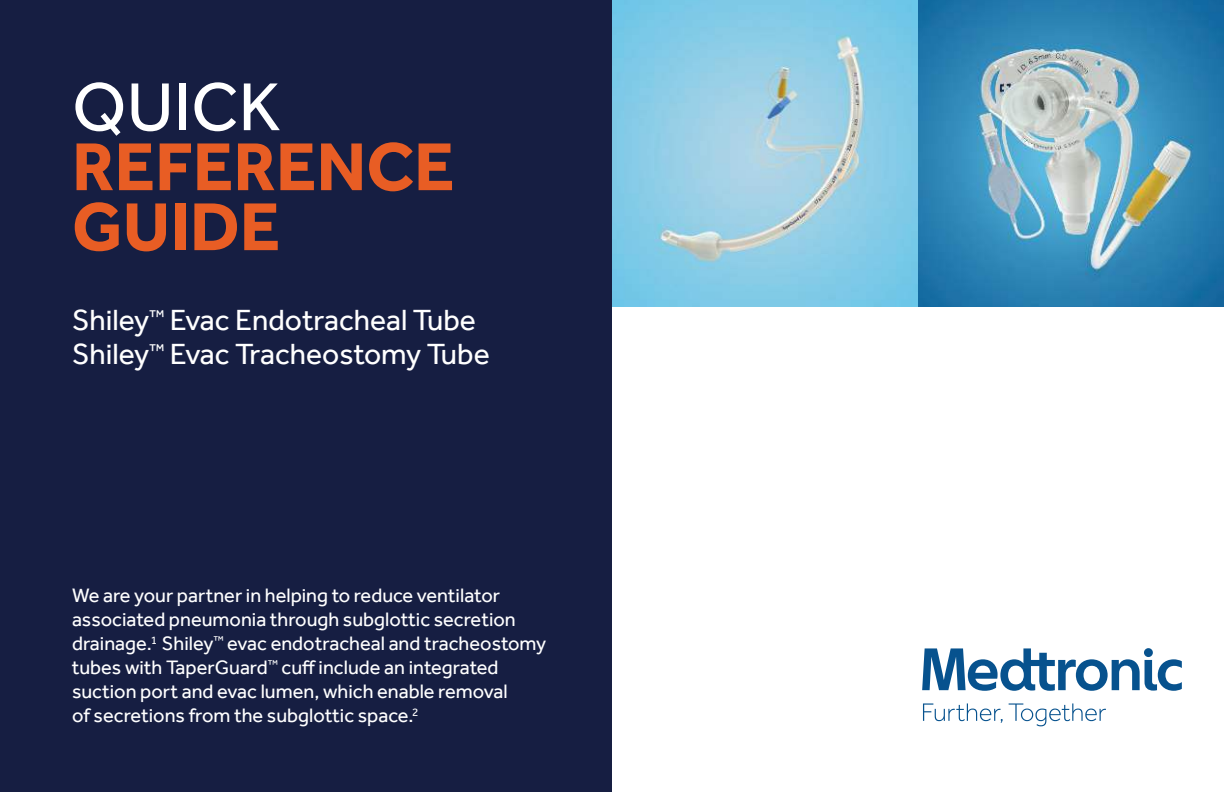
<style>
.page{position:relative;width:1224px;height:792px;background:#fff}
.page>*{position:absolute;margin:0;border:0;box-sizing:border-box;transform-origin:0 0}
.t1{font:700 70px/60px "Effra";color:#e85d24}
.t2{font:70px "Effra";color:#fff}
.t3{font:30px/34px "Effra";color:#fff}
.t4{font:20px/24px "Effra";color:#fff}
</style>
<div class="page">
<div style="left:0;top:0;width:612px;height:792px;background:#161e42"></div>
<img style="left:612px;top:0;width:612px;height:306px">
<svg style="left:923px;top:703px;width:80px;height:20px"></svg>
<svg style="left:1009px;top:703px;width:97px;height:23px"></svg>
<svg style="left:922px;top:648px;width:260px;height:43px"></svg>
<h1 class="t2" style="left:72px;top:78px;width:210px">QUICK</h1>
<h1 class="t1" style="left:72px;top:136px;width:384px">REFERENCE<br>GUIDE</h1>
<h2 class="t3" style="left:72px;top:305px;width:419px">Shiley<sup>™</sup> Evac Endotracheal Tube<br>Shiley<sup>™</sup> Evac Tracheostomy Tube</h2>
<p class="t4" style="left:72px;top:585px;width:476px">We are your partner in helping to reduce ventilator associated pneumonia through subglottic secretion drainage.<sup>1</sup> Shiley<sup>™</sup> evac endotracheal and tracheostomy tubes with TaperGuard<sup>™</sup> cu昀昀 include an integrated suction port and evac lumen, which enable removal<br>of secretions from the subglottic space.<sup>2</sup></p>
</div>
